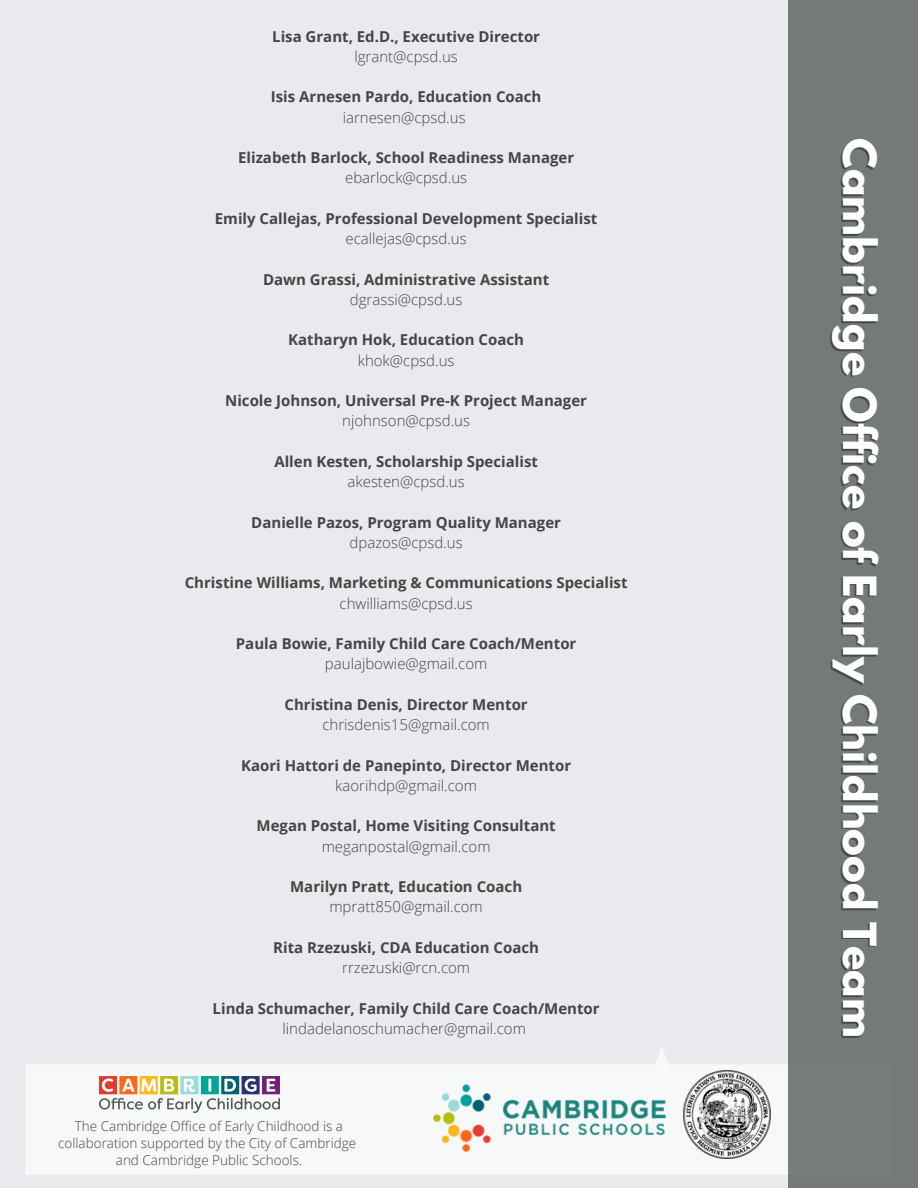
<style>
.page{position:relative;width:918px;height:1188px;background:#e9eaed}
.page>*{position:absolute;margin:0;border:0;box-sizing:border-box;transform-origin:0 0}
.t1{font:700 40.5px "League Spartan";color:#fff}
.t2{font:700 15px "Open Sans";color:#454545}
.t3{font:300 15px "Open Sans";color:#454545}
.t4{font:300 13.5px/16.8px "Open Sans";color:#454545;text-align:center}
</style>
<div class="page">
<svg style="left:26px;top:1047px;width:763px;height:128px;fill:#f7f8f8"></svg>
<div style="left:789px;top:0;width:129px;height:1188px;background:#747a78"></div>
<img style="left:434px;top:1085px;width:231px;height:66px">
<img style="left:683px;top:1071px;width:88px;height:87px">
<img style="left:99px;top:1076px;width:180px;height:36px">
<p class="t2" style="left:272px;top:26px;width:269px">Lisa Grant, Ed.D., Executive Director</p>
<p class="t3" style="left:354px;top:46px;width:105px">lgrant@cpsd.us</p>
<p class="t2" style="left:271px;top:86px;width:272px">Isis Arnesen Pardo, Education Coach</p>
<p class="t3" style="left:343px;top:107px;width:124px">iarnesen@cpsd.us</p>
<p class="t2" style="left:238px;top:147px;width:338px">Elizabeth Barlock, School Readiness Manager</p>
<p class="t3" style="left:345px;top:167px;width:124px">ebarlock@cpsd.us</p>
<p class="t2" style="left:215px;top:208px;width:384px">Emily Callejas, Professional Development Specialist</p>
<p class="t3" style="left:346px;top:228px;width:123px">ecallejas@cpsd.us</p>
<p class="t2" style="left:263px;top:269px;width:288px">Dawn Grassi, Administrative Assistant</p>
<p class="t3" style="left:350px;top:289px;width:114px">dgrassi@cpsd.us</p>
<p class="t2" style="left:288px;top:329px;width:237px">Katharyn Hok, Education Coach</p>
<p class="t3" style="left:358px;top:350px;width:98px">khok@cpsd.us</p>
<p class="t2" style="left:225px;top:390px;width:363px">Nicole Johnson, Universal Pre-K Project Manager</p>
<p class="t3" style="left:342px;top:410px;width:129px">njohnson@cpsd.us</p>
<p class="t2" style="left:274px;top:451px;width:265px">Allen Kesten, Scholarship Specialist</p>
<p class="t3" style="left:348px;top:471px;width:119px">akesten@cpsd.us</p>
<p class="t2" style="left:251px;top:512px;width:311px">Danielle Pazos, Program Quality Manager</p>
<p class="t3" style="left:350px;top:532px;width:115px">dpazos@cpsd.us</p>
<p class="t2" style="left:185px;top:572px;width:444px">Christine Williams, Marketing &amp; Communications Specialist</p>
<p class="t3" style="left:340px;top:593px;width:135px">chwilliams@cpsd.us</p>
<p class="t2" style="left:236px;top:633px;width:342px">Paula Bowie, Family Child Care Coach/Mentor</p>
<p class="t3" style="left:325px;top:653px;width:164px">paulajbowie@gmail.com</p>
<p class="t2" style="left:285px;top:694px;width:245px">Christina Denis, Director Mentor</p>
<p class="t3" style="left:322px;top:714px;width:169px">chrisdenis15@gmail.com</p>
<p class="t2" style="left:241px;top:755px;width:332px">Kaori Hattori de Panepinto, Director Mentor</p>
<p class="t3" style="left:335px;top:775px;width:143px">kaorihdp@gmail.com</p>
<p class="t2" style="left:257px;top:815px;width:301px">Megan Postal, Home Visiting Consultant</p>
<p class="t3" style="left:322px;top:836px;width:170px">meganpostal@gmail.com</p>
<p class="t2" style="left:290px;top:876px;width:234px">Marilyn Pratt, Education Coach</p>
<p class="t3" style="left:329px;top:896px;width:155px">mpratt850@gmail.com</p>
<p class="t2" style="left:273px;top:937px;width:267px">Rita Rzezuski, CDA Education Coach</p>
<p class="t3" style="left:342px;top:957px;width:129px">rrzezuski@rcn.com</p>
<p class="t2" style="left:213px;top:998px;width:389px">Linda Schumacher, Family Child Care Coach/Mentor</p>
<p class="t3" style="left:283px;top:1018px;width:245px">lindadelanoschumacher@gmail.com</p>
<p class="t4" style="left:58px;top:1117px;width:300px">The Cambridge Office of Early Childhood is a collaboration supported by the City of Cambridge and Cambridge Public Schools.</p>
<h1 class="t1" style="left:880px;top:138px;width:901px;rotate:90deg">Cambridge Office of Early Childhood Team</h1>
</div>
